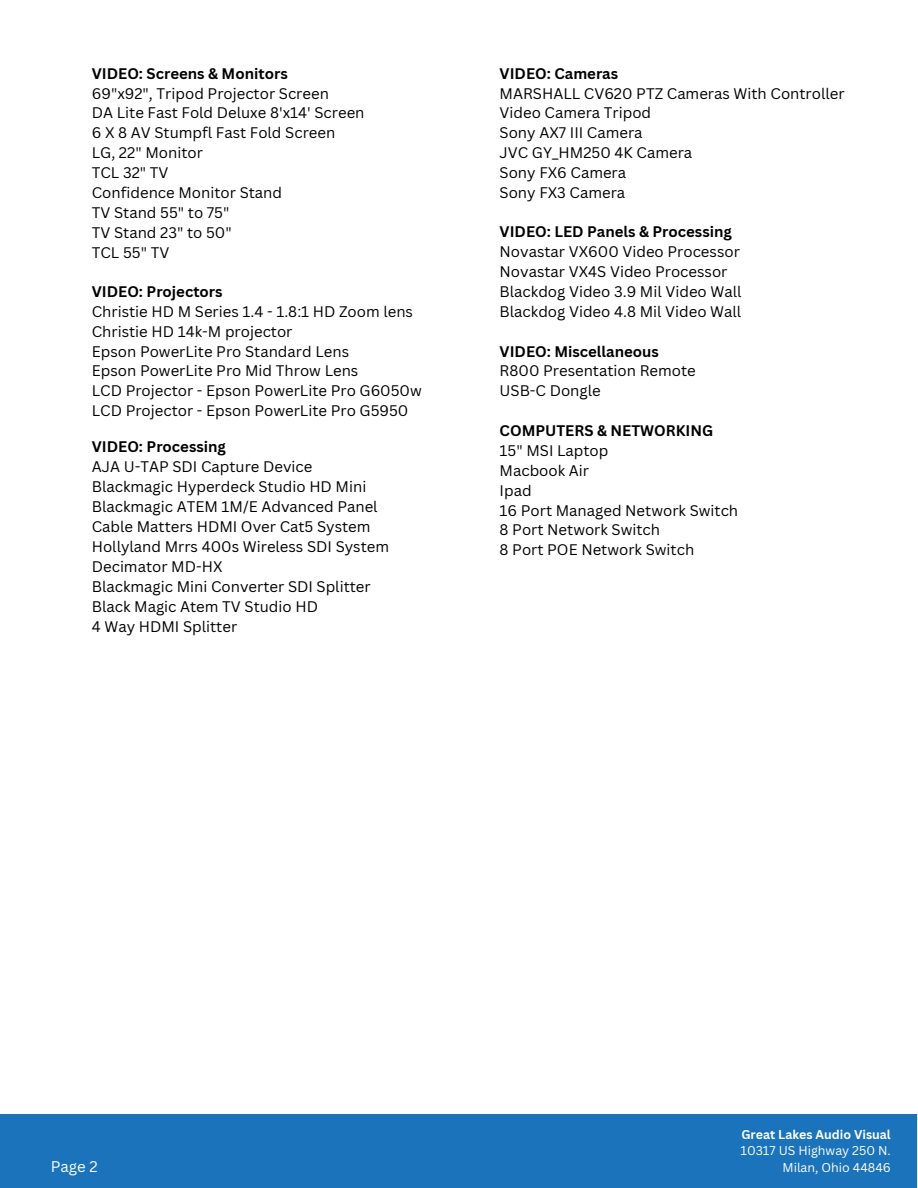
<style>
.page{position:relative;width:918px;height:1188px;background:#fff}
.page>*{position:absolute;margin:0;border:0;box-sizing:border-box;transform-origin:0 0}
.t1{font:15px/20px "Canva Sans";color:#000}
.t2{font:15px "Canva Sans";color:#fff}
.t3{font:12.45px "Canva Sans";color:#fff}
.t4{font:700 12.45px "Canva Sans";color:#fff}
.s1{font-weight:700}
</style>
<div class="page">
<div style="left:0;top:1114px;width:917px;height:74px;background:#1b74bb"></div>
<h1 class="t1" style="left:92px;top:63px;width:274px"><span class="s1">VIDEO: Screens &amp; Monitors<br></span>69"x92", Tripod Projector Screen<br>DA Lite Fast Fold Deluxe 8'x14' Screen<br>6 X 8 AV Stumpfl Fast Fold Screen<br>LG, 22" Monitor<br>TCL 32" TV<br>Confidence Monitor Stand<br>TV Stand 55" to 75"<br>TV Stand 23" to 50"<br>TCL 55" TV</h1>
<h1 class="t1" style="left:92px;top:281px;width:332px"><span class="s1">VIDEO: Projectors<br></span>Christie HD M Series 1.4 - 1.8:1 HD Zoom lens Christie HD 14k-M projector<br>Epson PowerLite Pro Standard Lens<br>Epson PowerLite Pro Mid Throw Lens<br>LCD Projector - Epson PowerLite Pro G6050w LCD Projector - Epson PowerLite Pro G5950</h1>
<h1 class="t1" style="left:92px;top:437px;width:299px"><span class="s1">VIDEO: Processing<br></span>AJA U-TAP SDI Capture Device<br>Blackmagic Hyperdeck Studio HD Mini<br>Blackmagic ATEM 1M/E Advanced Panel<br>Cable Matters HDMI Over Cat5 System<br>Hollyland Mrrs 400s Wireless SDI System<br>Decimator MD-HX<br>Blackmagic Mini Converter SDI Splitter<br>Black Magic Atem TV Studio HD<br>4 Way HDMI Splitter</h1>
<h1 class="t1" style="left:500px;top:63px;width:347px"><span class="s1">VIDEO: Cameras<br></span>MARSHALL CV620 PTZ Cameras With Controller<br>Video Camera Tripod<br>Sony AX7 III Camera<br>JVC GY_HM250 4K Camera<br>Sony FX6 Camera<br>Sony FX3 Camera</h1>
<h1 class="t1" style="left:500px;top:222px;width:243px"><span class="s1">VIDEO: LED Panels &amp; Processing<br></span>Novastar VX600 Video Processor<br>Novastar VX4S Video Processor<br>Blackdog Video 3.9 Mil Video Wall<br>Blackdog Video 4.8 Mil Video Wall</h1>
<h1 class="t1" style="left:500px;top:341px;width:198px"><span class="s1">VIDEO: Miscellaneous<br></span>R800 Presentation Remote<br>USB-C Dongle</h1>
<h1 class="t1" style="left:500px;top:420px;width:240px"><span class="s1">COMPUTERS &amp; NETWORKING<br></span>15" MSI Laptop<br>Macbook Air<br>Ipad<br>16 Port Managed Network Switch<br>8 Port Network Switch<br>8 Port POE Network Switch</h1>
<p class="t4" style="left:741px;top:1125px;width:151px">Great Lakes Audio Visual</p>
<h1 class="t3" style="left:740px;top:1142px;width:152px">10317 US Highway 250 N.</h1>
<p class="t2" style="left:51px;top:1156px;width:48px">Page 2</p>
<p class="t3" style="left:782px;top:1159px;width:110px">Milan, Ohio 44846</p>
</div>
